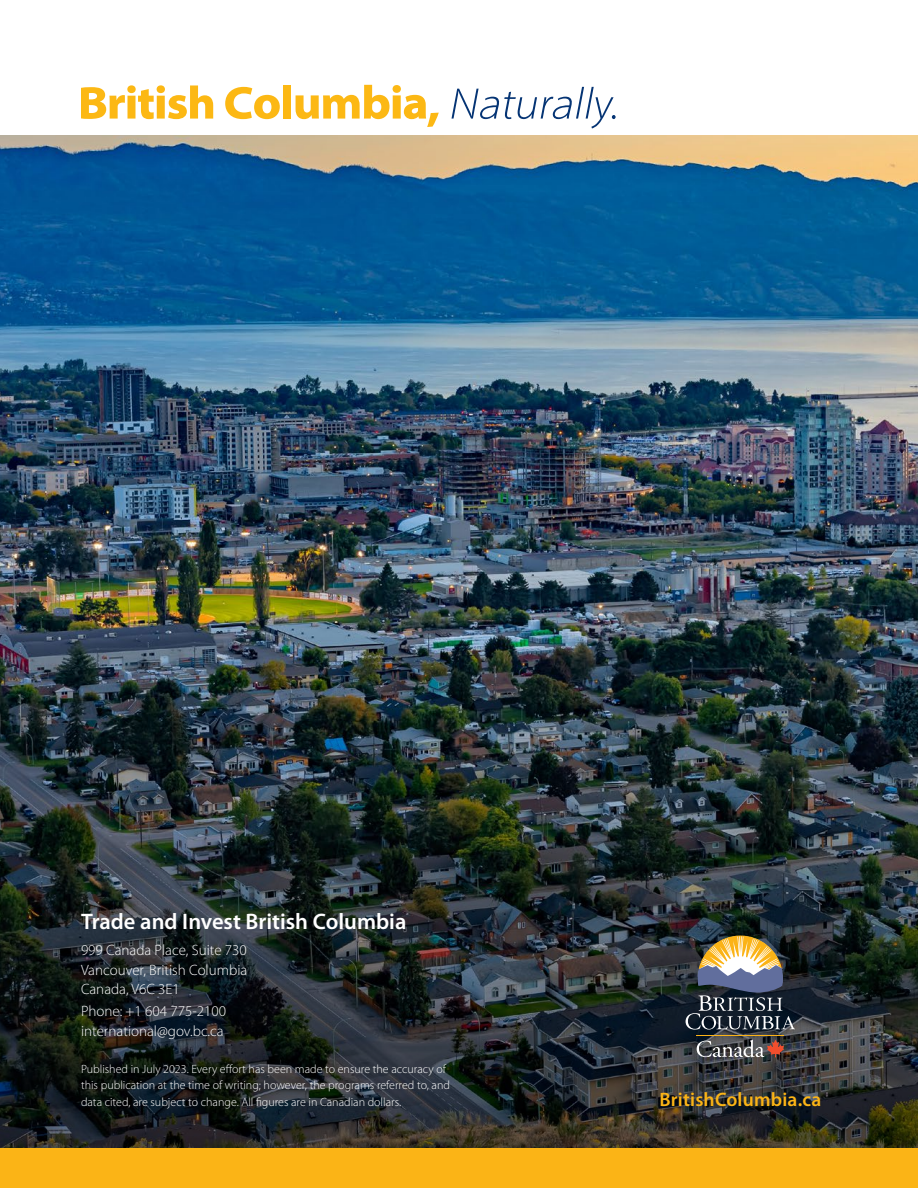
<style>
.page{position:relative;width:918px;height:1188px;background:#fff}
.page>*{position:absolute;margin:0;border:0;box-sizing:border-box;transform-origin:0 0}
.Header_15_pt_Bold{font:600 22.5px "Myriad Pro";color:#fff}
.t1{font:600 19.5px "Myriad Pro";letter-spacing:.01em;color:#fbb416}
.Body_10pt_13_0_track{font:300 15px "Myriad Pro";color:#fff}
.Body_10pt_13_0_track-2{font:300 12px/16.5px "Myriad Pro";color:#fff}
</style>
<div class="page">
<img style="left:0;top:136px;width:918px;height:415px">
<img style="left:0;top:551px;width:918px;height:598px">
<div style="left:0;top:1149px;width:918px;height:39px;background:#fbb416"></div>
<hr style="left:697px;top:1035px;width:87px;height:1px;background:#fbb316">
<svg style="left:686px;top:936px;width:109px;height:94px;background:#62625e"></svg>
<svg style="left:697px;top:1040px;width:87px;height:17px"></svg>
<svg style="left:81px;top:85px;width:132px;height:34px"></svg>
<svg style="left:225px;top:87px;width:55px;height:32px"></svg>
<div style="left:283px;top:85px;width:8px;height:34px;background:#fcb814"></div>
<svg style="left:296px;top:85px;width:143px;height:42px"></svg>
<svg style="left:452px;top:87px;width:164px;height:41px"></svg>
<p class="Header_15_pt_Bold" style="left:81px;top:907px;width:327px">Trade and Invest British Columbia</p>
<p class="Body_10pt_13_0_track" style="left:81px;top:941px;width:167px">999 Canada Place, Suite 730</p>
<p class="Body_10pt_13_0_track" style="left:81px;top:961px;width:168px">Vancouver, British Columbia</p>
<p class="Body_10pt_13_0_track" style="left:81px;top:980px;width:100px">Canada, V6C 3E1</p>
<p class="Body_10pt_13_0_track" style="left:81px;top:1002px;width:147px">Phone: +1 604 775-2100</p>
<p class="Body_10pt_13_0_track" style="left:81px;top:1022px;width:144px">international@gov.bc.ca</p>
<p class="Body_10pt_13_0_track-2" style="left:81px;top:1060px;width:370px">Published in July 2023. Every effort has been made to ensure the accuracy of this publication at the time of writing; however, the programs referred to, and data cited, are subject to change. All figures are in Canadian dollars.</p>
<p class="t1" style="left:659px;top:1087px;width:163px">BritishColumbia.ca</p>
</div>
